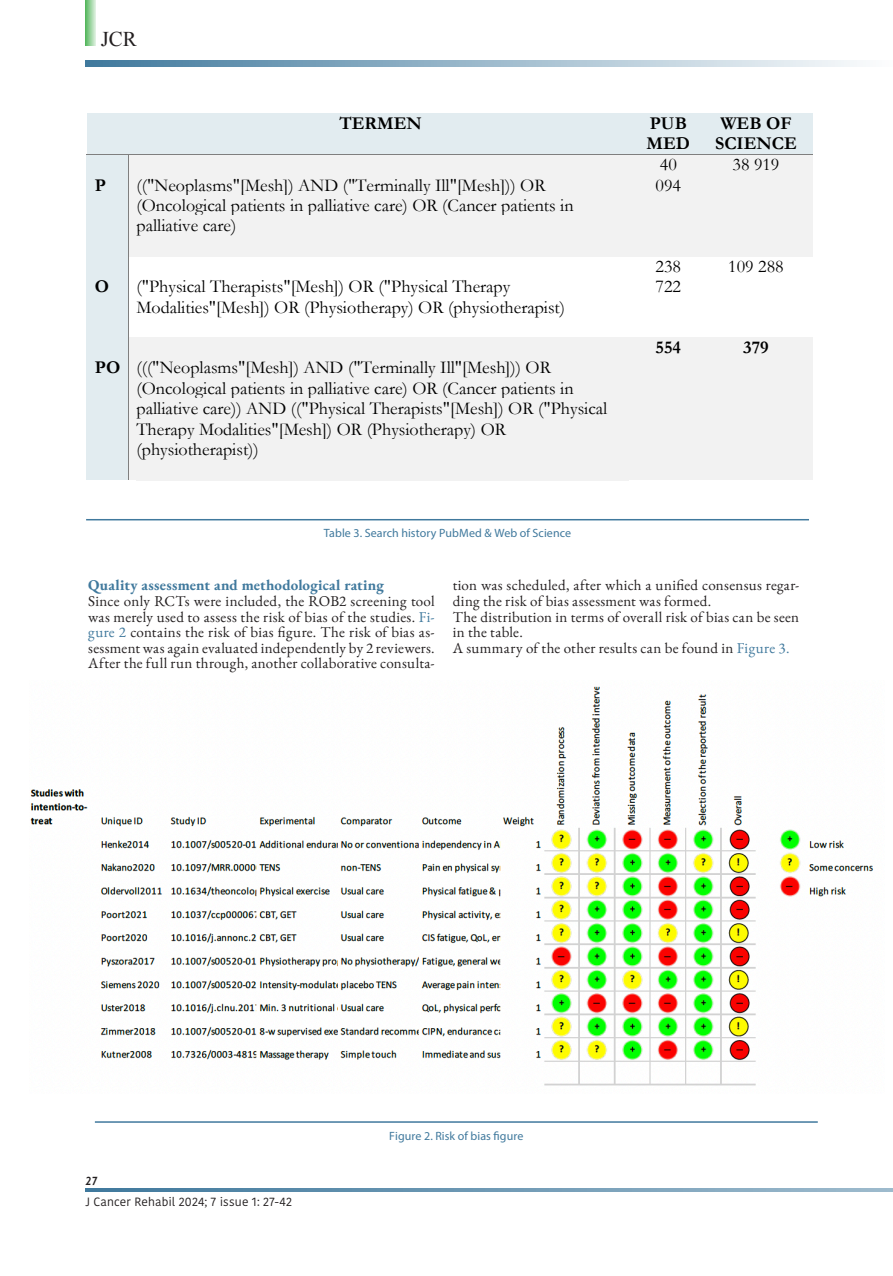
<style>
.page{position:relative;width:893px;height:1276px;background:#fff}
.page>*{position:absolute;margin:0;border:0;box-sizing:border-box;transform-origin:0 0}
.t1{font:21px "Times New Roman";color:#231f20}
.t2{font:18px/20.4px "Garamond";color:#000}
.t3{font:700 18px/20.2px "Garamond";color:#000}
.Text_paragrafo{font:15px/15.6px "EB Garamond";letter-spacing:.015em;color:#231f20}
.Text_paragrafo-2{font:700 15px "EB Garamond";letter-spacing:.015em;color:#40799d}
.didascalia_immagine{font:12px "Myriad Pro";letter-spacing:.005em;color:#40799d}
.t4{font:12px "Kohinoor Bangla";letter-spacing:.01em;color:#231f20}
.t5{font:italic 600 12px "Gill Sans";color:#231f20}
.s1{font-weight:700}
.s2{color:#40799d}
</style>
<div class="page">
<hr style="left:86px;top:519px;width:723px;height:1px;background:#40799d">
<hr style="left:95px;top:1121px;width:723px;height:1px;background:#40799d">
<svg style="left:85px;top:0;width:11px;height:46px"></svg>
<svg style="left:85px;top:61px;width:772px;height:6px;background:#99b7ca"></svg>
<hr style="left:85px;top:1188px;width:808px;height:3px;background:#40799d">
<div style="left:87px;top:113px;width:42px;height:41px;background:#e2ecf0"></div>
<div style="left:129px;top:113px;width:508px;height:41px;background:#e2ecf0"></div>
<div style="left:637px;top:113px;width:62px;height:41px;background:#e2ecf0"></div>
<div style="left:699px;top:113px;width:113px;height:41px;background:#e2ecf0"></div>
<div style="left:87px;top:155px;width:41px;height:101px;background:#e2ecf0"></div>
<div style="left:129px;top:155px;width:508px;height:101px;background:#f2f2f2"></div>
<div style="left:637px;top:155px;width:62px;height:101px;background:#f2f2f2"></div>
<div style="left:699px;top:155px;width:113px;height:101px;background:#f2f2f2"></div>
<hr style="left:87px;top:154px;width:41px;height:1px;background:#7f7f7f">
<hr style="left:129px;top:154px;width:508px;height:1px;background:#7f7f7f">
<hr style="left:638px;top:154px;width:61px;height:1px;background:#7f7f7f">
<hr style="left:700px;top:154px;width:112px;height:1px;background:#7f7f7f">
<hr style="left:128px;top:155px;width:1px;height:101px;background:#7f7f7f">
<div style="left:87px;top:256px;width:41px;height:82px;background:#e2ecf0"></div>
<hr style="left:128px;top:256px;width:1px;height:82px;background:#7f7f7f">
<div style="left:87px;top:338px;width:41px;height:142px;background:#e2ecf0"></div>
<div style="left:129px;top:338px;width:508px;height:142px;background:#f2f2f2"></div>
<div style="left:637px;top:338px;width:62px;height:142px;background:#f2f2f2"></div>
<div style="left:699px;top:338px;width:113px;height:142px;background:#f2f2f2"></div>
<hr style="left:128px;top:338px;width:1px;height:142px;background:#7f7f7f">
<img style="left:30px;top:686px;width:844px;height:400px">
<p class="t1" style="left:101px;top:25px;width:38px">JCR</p>
<p class="t3" style="left:339px;top:113px;width:84px">TERMEN</p>
<p class="t3" style="left:647px;top:113px;width:45px">PUB<br>MED</p>
<p class="t3" style="left:715px;top:113px;width:83px">WEB OF<br>SCIENCE</p>
<p class="t3" style="left:95px;top:175px;width:13px">P</p>
<p class="t2" style="left:137px;top:174px;width:439px">(("Neoplasms"[Mesh]) AND ("Terminally Ill"[Mesh])) OR (Oncological patients in palliative care) OR (Cancer patients in palliative care)</p>
<p class="t3" style="left:95px;top:276px;width:16px">O</p>
<p class="t2" style="left:137px;top:276px;width:430px">("Physical Therapists"[Mesh]) OR ("Physical Therapy<br>Modalities"[Mesh]) OR (Physiotherapy) OR (physiotherapist)</p>
<p class="t2" style="left:137px;top:357px;width:472px;text-indent:-42px"><span class="s1">PO</span> ((("Neoplasms"[Mesh]) AND ("Terminally Ill"[Mesh])) OR (Oncological patients in palliative care) OR (Cancer patients in palliative care)) AND (("Physical Therapists"[Mesh]) OR ("Physical Therapy Modalities"[Mesh]) OR (Physiotherapy) OR (physiotherapist))</p>
<p class="didascalia_immagine" style="left:324px;top:526px;width:249px">Table 3. Search history PubMed &amp; Web of Science</p>
<p class="t2" style="left:656px;top:154px;width:27px">40<br>094</p>
<p class="t2" style="left:732px;top:154px;width:48px">38 919</p>
<p class="t2" style="left:656px;top:256px;width:27px">238<br>722</p>
<p class="t2" style="left:728px;top:256px;width:57px">109 288</p>
<p class="t3" style="left:656px;top:337px;width:27px">554</p>
<p class="t3" style="left:743px;top:337px;width:27px">379</p>
<p class="Text_paragrafo-2" style="left:88px;top:575px;width:297px">Quality assessment and methodological rating</p>
<p class="Text_paragrafo" style="left:88px;top:593px;width:348px;text-align:justify">Since only RCTs were included, the ROB2 screening tool was merely used to assess the risk of bias of the studies. <span class="s2">Fi&shy;gure 2</span> contains the risk of bias figure. The risk of bias as&shy;sessment was again evaluated independently by 2 reviewers.<br>After the full run through, another collaborative consulta-</p>
<p class="Text_paragrafo" style="left:453px;top:577px;width:348px">tion was scheduled, after which a unified consensus regar&shy;ding the risk of bias assessment was formed.</p>
<p class="Text_paragrafo" style="left:453px;top:609px;width:348px">The distribution in terms of overall risk of bias can be seen in the table.</p>
<p class="Text_paragrafo" style="left:453px;top:640px;width:338px">A summary of the other results can be found in <span class="s2">Figure 3.</span></p>
<p class="t5" style="left:85px;top:1173px;width:14px">27</p>
<p class="t4" style="left:85px;top:1193px;width:208px">J Cancer Rehabil 2024; 7 issue 1: 27-42</p>
<p class="didascalia_immagine" style="left:389px;top:1128px;width:136px">Figure 2. Risk of bias figure</p>
</div>
